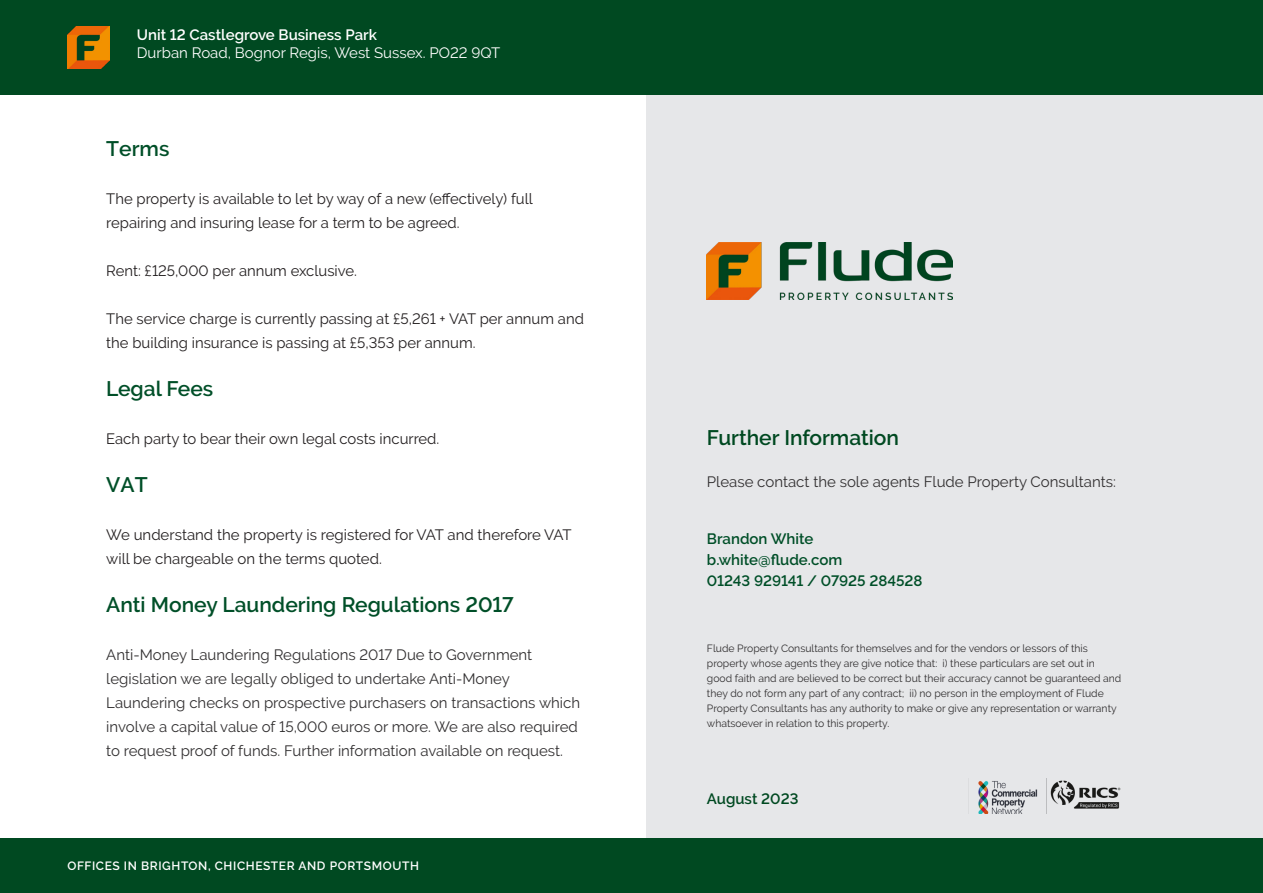
<style>
.page{position:relative;width:1263px;height:893px;background:#fff}
.page>*{position:absolute;margin:0;border:0;box-sizing:border-box;transform-origin:0 0}
.Flude_-_Standard_Par{font:600 21px "Raleway";color:#004f28}
.Flude_-_Sub_Header{font:600 21px "Raleway";color:#004921}
.Flude_-_Sub_Header-2{font:600 21px "Raleway";color:#004f28}
.Flude_-_Standard_Par-2{font:15px/24px "Raleway";color:#231f20}
.Flude_-_Standard_Par-3{font:15px/24px "Raleway";color:#312f30}
.Flude_-_Standard_Par-4{font:600 15px "Raleway";color:#004f28}
.t1{font:15px "Raleway";color:#fff}
.t2{font:600 15px "Raleway";color:#fff}
.t3{font:600 15px "Raleway";color:#004921}
.t4{font:600 12px "Raleway";letter-spacing:.05em;color:#fff}
.Flude_-_Standard_Par-5{font:10.5px/15px "Raleway";color:#312f30}
</style>
<div class="page">
<div style="left:646px;top:95px;width:617px;height:747px;background:#e6e7e9"></div>
<div style="left:0;top:838px;width:1263px;height:55px;background:#004921"></div>
<div style="left:0;top:0;width:1263px;height:95px;background:#004921"></div>
<img style="left:707px;top:242px;width:246px;height:58px">
<img style="left:1050px;top:780px;width:71px;height:29px">
<img style="left:67px;top:26px;width:43px;height:42px">
<img style="left:978px;top:779px;width:69px;height:34px">
<p class="t2" style="left:137px;top:26px;width:242px">Unit 12 Castlegrove Business Park</p>
<p class="t1" style="left:137px;top:44px;width:365px">Durban Road, Bognor Regis, West Sussex. PO22 9QT</p>
<p class="Flude_-_Sub_Header-2" style="left:106px;top:137px;width:65px">Terms</p>
<p class="Flude_-_Standard_Par-2" style="left:106px;top:187px;width:428px">The property is available to let by way of a new (effectively) full repairing and insuring lease for a term to be agreed.</p>
<p class="Flude_-_Standard_Par-2" style="left:106px;top:259px;width:252px">Rent: £125,000 per annum exclusive.</p>
<p class="Flude_-_Standard_Par-2" style="left:106px;top:307px;width:479px">The service charge is currently passing at £5,261 + VAT per annum and the building insurance is passing at £5,353 per annum.</p>
<p class="Flude_-_Standard_Par" style="left:106px;top:377px;width:109px">Legal Fees</p>
<p class="Flude_-_Standard_Par-2" style="left:106px;top:427px;width:334px">Each party to bear their own legal costs incurred.</p>
<p class="Flude_-_Standard_Par" style="left:106px;top:473px;width:43px">VAT</p>
<p class="Flude_-_Standard_Par-2" style="left:106px;top:523px;width:467px">We understand the property is registered for VAT and therefore VAT will be chargeable on the terms quoted.</p>
<p class="Flude_-_Standard_Par" style="left:106px;top:593px;width:409px">Anti Money Laundering Regulations 2017</p>
<p class="Flude_-_Standard_Par-3" style="left:106px;top:643px;width:475px">Anti-Money Laundering Regulations 2017 Due to Government legislation we are legally obliged to undertake Anti-Money Laundering checks on prospective purchasers on transactions which involve a capital value of 15,000 euros or more. We are also required to request proof of funds. Further information available on request.</p>
<p class="t4" style="left:67px;top:858px;width:353px">OFFICES IN BRIGHTON, CHICHESTER AND PORTSMOUTH</p>
<p class="Flude_-_Sub_Header" style="left:707px;top:425px;width:194px">Further Information</p>
<p class="Flude_-_Standard_Par-3" style="left:707px;top:469px;width:410px">Please contact the sole agents Flude Property Consultants:</p>
<p class="Flude_-_Standard_Par-4" style="left:707px;top:530px;width:108px">Brandon White</p>
<p class="Flude_-_Standard_Par-4" style="left:707px;top:551px;width:137px">b.white@flude.com</p>
<p class="Flude_-_Standard_Par-4" style="left:707px;top:572px;width:217px">01243 929141 / 07925 284528</p>
<p class="Flude_-_Standard_Par-5" style="left:707px;top:641px;width:416px">Flude Property Consultants for themselves and for the vendors or lessors of this property whose agents they are give notice that: i) these particulars are set out in good faith and are believed to be correct but their accuracy cannot be guaranteed and they do not form any part of any contract; ii) no person in the employment of Flude Property Consultants has any authority to make or give any representation or warranty whatsoever in relation to this property.</p>
<p class="t3" style="left:707px;top:790px;width:93px">August 2023</p>
</div>
